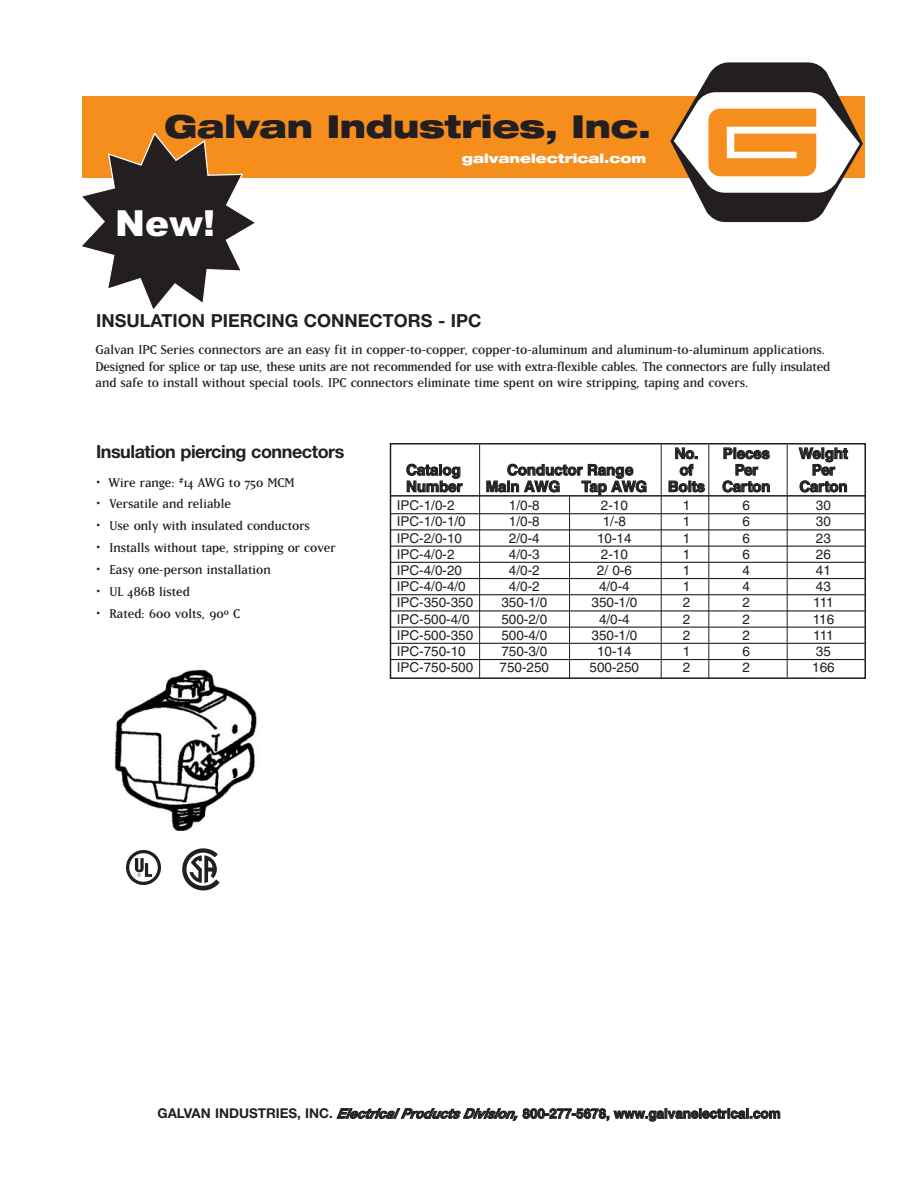
<style>
.page{position:relative;width:918px;height:1188px;background:#fff}
.page>*{position:absolute;margin:0;border:0;box-sizing:border-box;transform-origin:0 0}
.t1{font:900 36px "Arial";color:#fff}
.t2{font:900 expanded 31.65px "Helvetica Neue";letter-spacing:-.01em;color:#231f20}
.t3{font:700 18px "Helvetica Neue";letter-spacing:-.015em;color:#231f20}
.t4{font:15px/16.5px "Matrix";color:#231f20}
.t5{font:700 15px "Helvetica";letter-spacing:-.01em;color:#231f20}
.t6{font:13.5px "Helvetica";color:#231f20}
.t7{font:700 13.5px "Helvetica";letter-spacing:-.005em;color:#231f20}
.t8{font:900 expanded 12.75px "Helvetica Neue";color:#fff}
.s1{font-family:"Helvetica Neue"}
.s2{font-family:"Helvetica Neue";font-style:italic}
</style>
<div class="page">
<div style="left:82px;top:96px;width:782px;height:82px;background:#f68e1e"></div>
<svg style="left:670px;top:62px;width:193px;height:160px"></svg>
<img style="left:114px;top:669px;width:143px;height:162px">
<div style="left:390px;top:443px;width:476px;height:236px;border:2px solid #231f20"></div>
<hr style="left:390px;top:513px;width:475px;height:1px;background:#231f20">
<hr style="left:390px;top:529px;width:475px;height:1px;background:#231f20">
<hr style="left:390px;top:546px;width:475px;height:1px;background:#231f20">
<hr style="left:390px;top:562px;width:475px;height:1px;background:#231f20">
<hr style="left:390px;top:578px;width:475px;height:1px;background:#231f20">
<hr style="left:390px;top:594px;width:475px;height:1px;background:#231f20">
<hr style="left:390px;top:610px;width:475px;height:1px;background:#231f20">
<hr style="left:390px;top:627px;width:475px;height:1px;background:#231f20">
<hr style="left:390px;top:643px;width:475px;height:1px;background:#231f20">
<hr style="left:390px;top:659px;width:475px;height:1px;background:#231f20">
<hr style="left:479px;top:445px;width:1px;height:233px;background:#231f20">
<hr style="left:569px;top:496px;width:1px;height:182px;background:#231f20">
<hr style="left:661px;top:445px;width:1px;height:234px;background:#231f20">
<hr style="left:708px;top:445px;width:1px;height:233px;background:#231f20">
<hr style="left:787px;top:445px;width:1px;height:232px;background:#231f20">
<img style="left:126px;top:851px;width:35px;height:34px">
<svg style="left:182px;top:848px;width:38px;height:42px"></svg>
<hr style="left:391px;top:495px;width:475px;height:2px;background:#231f20">
<svg style="left:82px;top:132px;width:173px;height:177px"></svg>
<h2 class="t2" style="left:165px;top:114px;width:488px">Galvan Industries, Inc.</h2>
<p class="t8" style="left:462px;top:154px;width:186px">galvanelectrical.com</p>
<h1 class="t1" style="left:115px;top:202px;width:101px">New!</h1>
<p class="t3" style="left:96px;top:314px;width:387px">INSULATION PIERCING CONNECTORS - IPC</p>
<p class="t4" style="left:96px;top:341px;width:736px">Galvan IPC Series connectors are an easy fit in copper-to-copper, copper-to-aluminum and aluminum-to-aluminum applications.<br>Designed for splice or tap use, these units are not recommended for use with extra-flexible cables. The connectors are fully insulated and safe to install without special tools. IPC connectors eliminate time spent on wire stripping, taping and covers.</p>
<p class="t3" style="left:96px;top:445px;width:250px">Insulation piercing connectors</p>
<p class="t4" style="left:96px;top:473px;width:200px">• Wire range: #14 AWG to 750 MCM</p>
<p class="t4" style="left:96px;top:495px;width:137px">• Versatile and reliable</p>
<p class="t4" style="left:96px;top:517px;width:215px">• Use only with insulated conductors</p>
<p class="t4" style="left:96px;top:539px;width:241px">• Installs without tape, stripping or cover</p>
<p class="t4" style="left:96px;top:561px;width:176px">• Easy one-person installation</p>
<p class="t4" style="left:96px;top:583px;width:95px">• UL 486B listed</p>
<p class="t4" style="left:96px;top:605px;width:145px">• Rated: 600 volts, 90<sup>0</sup> C</p>
<p class="t5" style="left:675px;top:448px;width:97px">No. Pieces</p>
<p class="t5" style="left:799px;top:448px;width:51px">Weight</p>
<p class="t5" style="left:406px;top:464px;width:56px">Catalog</p>
<p class="t5" style="left:507px;top:464px;width:128px">Conductor Range</p>
<p class="t5" style="left:680px;top:464px;width:15px">of</p>
<p class="t5" style="left:735px;top:464px;width:25px">Per</p>
<p class="t5" style="left:812px;top:464px;width:25px">Per</p>
<p class="t5" style="left:406px;top:481px;width:58px">Number</p>
<p class="t5" style="left:486px;top:481px;width:76px">Main AWG</p>
<p class="t5" style="left:582px;top:481px;width:67px">Tap AWG</p>
<p class="t5" style="left:668px;top:481px;width:104px">Bolts Carton</p>
<p class="t5" style="left:799px;top:481px;width:50px">Carton</p>
<p class="t6" style="left:397px;top:501px;width:59px">IPC-1/0-2</p>
<p class="t6" style="left:509px;top:501px;width:32px">1/0-8</p>
<p class="t6" style="left:601px;top:501px;width:29px">2-10</p>
<p class="t6" style="left:683px;top:501px;width:9px">1</p>
<p class="t6" style="left:743px;top:501px;width:9px">6</p>
<p class="t6" style="left:816px;top:501px;width:17px">30</p>
<p class="t6" style="left:397px;top:517px;width:71px">IPC-1/0-1/0</p>
<p class="t6" style="left:509px;top:517px;width:32px">1/0-8</p>
<p class="t6" style="left:603px;top:517px;width:25px">1/-8</p>
<p class="t6" style="left:683px;top:517px;width:9px">1</p>
<p class="t6" style="left:743px;top:517px;width:9px">6</p>
<p class="t6" style="left:816px;top:517px;width:17px">30</p>
<p class="t6" style="left:397px;top:533px;width:67px">IPC-2/0-10</p>
<p class="t6" style="left:509px;top:533px;width:32px">2/0-4</p>
<p class="t6" style="left:597px;top:533px;width:36px">10-14</p>
<p class="t6" style="left:683px;top:533px;width:9px">1</p>
<p class="t6" style="left:743px;top:533px;width:9px">6</p>
<p class="t6" style="left:816px;top:533px;width:17px">23</p>
<p class="t6" style="left:397px;top:549px;width:59px">IPC-4/0-2</p>
<p class="t6" style="left:509px;top:549px;width:32px">4/0-3</p>
<p class="t6" style="left:601px;top:549px;width:29px">2-10</p>
<p class="t6" style="left:683px;top:549px;width:9px">1</p>
<p class="t6" style="left:743px;top:549px;width:9px">6</p>
<p class="t6" style="left:816px;top:549px;width:17px">26</p>
<p class="t6" style="left:397px;top:565px;width:67px">IPC-4/0-20</p>
<p class="t6" style="left:509px;top:565px;width:32px">4/0-2</p>
<p class="t6" style="left:597px;top:565px;width:36px">2/ 0-6</p>
<p class="t6" style="left:683px;top:565px;width:9px">1</p>
<p class="t6" style="left:743px;top:565px;width:9px">4</p>
<p class="t6" style="left:816px;top:565px;width:17px">41</p>
<p class="t6" style="left:397px;top:582px;width:71px">IPC-4/0-4/0</p>
<p class="t6" style="left:509px;top:582px;width:32px">4/0-2</p>
<p class="t6" style="left:599px;top:582px;width:32px">4/0-4</p>
<p class="t6" style="left:683px;top:582px;width:9px">1</p>
<p class="t6" style="left:743px;top:582px;width:9px">4</p>
<p class="t6" style="left:816px;top:582px;width:17px">43</p>
<p class="t6" style="left:397px;top:598px;width:78px">IPC-350-350</p>
<p class="t6" style="left:501px;top:598px;width:47px">350-1/0</p>
<p class="t6" style="left:592px;top:598px;width:47px">350-1/0</p>
<p class="t6" style="left:683px;top:598px;width:9px">2</p>
<p class="t6" style="left:743px;top:598px;width:9px">2</p>
<p class="t6" style="left:813px;top:598px;width:22px">111</p>
<p class="t6" style="left:397px;top:614px;width:74px">IPC-500-4/0</p>
<p class="t6" style="left:501px;top:614px;width:47px">500-2/0</p>
<p class="t6" style="left:599px;top:614px;width:32px">4/0-4</p>
<p class="t6" style="left:683px;top:614px;width:9px">2</p>
<p class="t6" style="left:743px;top:614px;width:9px">2</p>
<p class="t6" style="left:813px;top:614px;width:23px">116</p>
<p class="t6" style="left:397px;top:630px;width:78px">IPC-500-350</p>
<p class="t6" style="left:501px;top:630px;width:47px">500-4/0</p>
<p class="t6" style="left:592px;top:630px;width:47px">350-1/0</p>
<p class="t6" style="left:683px;top:630px;width:9px">2</p>
<p class="t6" style="left:743px;top:630px;width:9px">2</p>
<p class="t6" style="left:813px;top:630px;width:22px">111</p>
<p class="t6" style="left:397px;top:646px;width:71px">IPC-750-10</p>
<p class="t6" style="left:501px;top:646px;width:47px">750-3/0</p>
<p class="t6" style="left:597px;top:646px;width:36px">10-14</p>
<p class="t6" style="left:683px;top:646px;width:9px">1</p>
<p class="t6" style="left:743px;top:646px;width:9px">6</p>
<p class="t6" style="left:816px;top:646px;width:17px">35</p>
<p class="t6" style="left:397px;top:663px;width:78px">IPC-750-500</p>
<p class="t6" style="left:500px;top:663px;width:51px">750-250</p>
<p class="t6" style="left:590px;top:663px;width:51px">500-250</p>
<p class="t6" style="left:683px;top:663px;width:9px">2</p>
<p class="t6" style="left:743px;top:663px;width:9px">2</p>
<p class="t6" style="left:812px;top:663px;width:24px">166</p>
<p class="t7" style="left:158px;top:1109px;width:625px"><span class="s1">GALVAN INDUSTRIES, INC.</span> <span class="s2">Electrical Products Division,</span> 800-277-5678, www.galvanelectrical.com</p>
</div>
